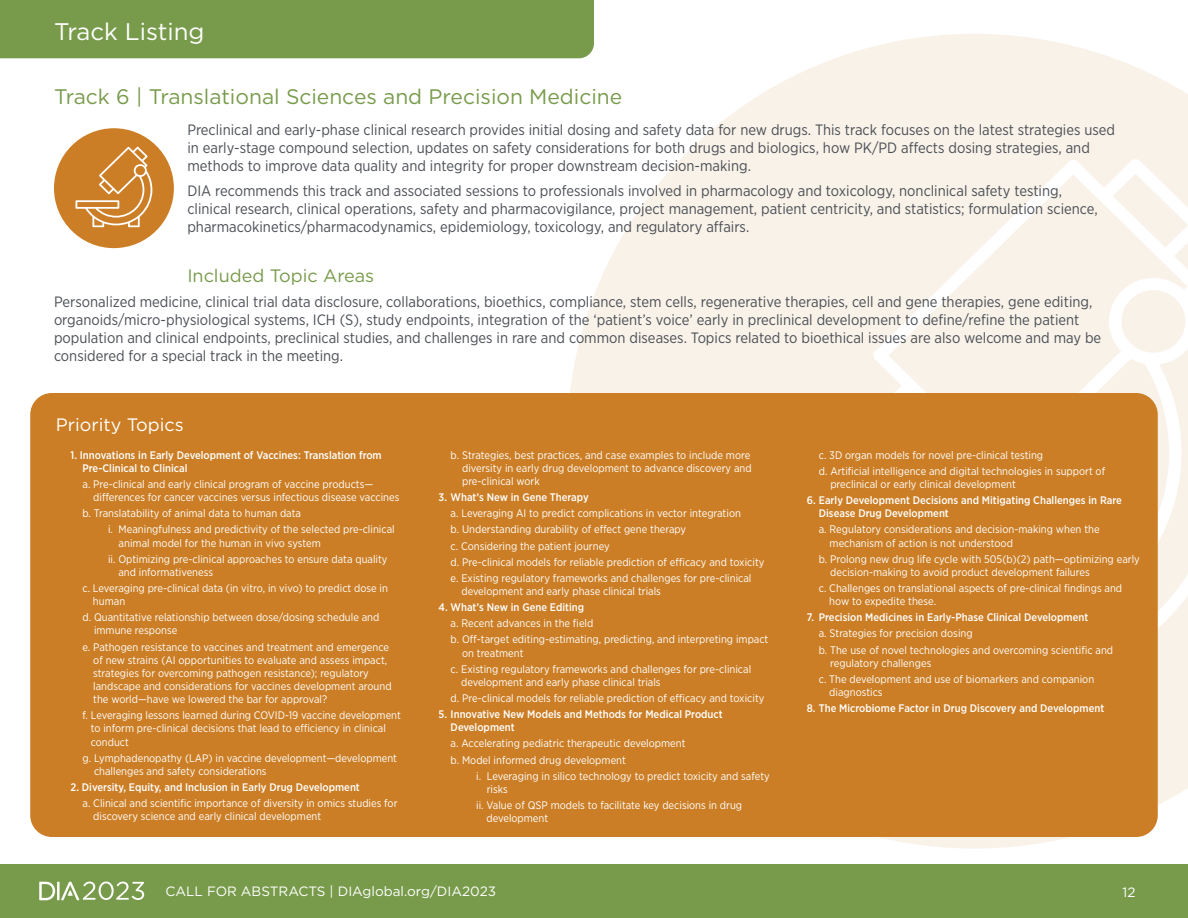
<style>
.page{position:relative;width:1188px;height:918px;background:#fff}
.page>*{position:absolute;margin:0;border:0;box-sizing:border-box;transform-origin:0 0}
.t1{font:24px "Gotham";color:#fff}
.t2{font:21px "Gotham";color:#789b4b}
.t3{font:18px "Gotham";color:#789b4b}
.t4{font:18px "Gotham";color:#fff}
.t5{font:15px/18px "Gotham Narrow";color:#4b4f55}
.t6{font:13.5px "Gotham";color:#fff}
.t7{font:10.95px/16.2px "Gotham Narrow";color:#fff}
.t8{font:500 10.95px/13.2px "Gotham Narrow";color:#fff}
</style>
<div class="page">
<div style="left:0;top:0;width:594px;height:58px;background:#789b4b"></div>
<div style="left:0;top:864px;width:1188px;height:54px;background:#789b4b"></div>
<hr style="left:57px;top:882px;width:3px;height:18px;background:#fff">
<svg style="left:39px;top:882px;width:16px;height:18px"></svg>
<svg style="left:61px;top:882px;width:83px;height:18px"></svg>
<svg style="left:567px;top:34px;width:621px;height:815px;fill:#f9f2e9"></svg>
<svg style="left:713px;top:159px;width:475px;height:547px;background:#f9f3eb"></svg>
<div style="left:30px;top:393px;width:1128px;height:444px;background:#cb7e25;border-radius:22px"></div>
<div style="left:54px;top:128px;width:120px;height:120px;background:#cb7e25;border-radius:50%"></div>
<svg style="left:75px;top:147px;width:77px;height:80px"></svg>
<h1 class="t1" style="left:54px;top:16px;width:152px">Track Listing</h1>
<h2 class="t2" style="left:54px;top:83px;width:570px">Track 6 | Translational Sciences and Precision Medicine</h2>
<p class="t5" style="left:187px;top:121px;width:929px">Preclinical and early-phase clinical research provides initial dosing and safety data for new drugs. This track focuses on the latest strategies used in early-stage compound selection, updates on safety considerations for both drugs and biologics, how PK/PD affects dosing strategies, and methods to improve data quality and integrity for proper downstream decision-making.</p>
<p class="t5" style="left:187px;top:181px;width:912px">DIA recommends this track and associated sessions to professionals involved in pharmacology and toxicology, nonclinical safety testing, clinical research, clinical operations, safety and pharmacovigilance, project management, patient centricity, and statistics; formulation science, pharmacokinetics/pharmacodynamics, epidemiology, toxicology, and regulatory affairs.</p>
<h3 class="t3" style="left:187px;top:264px;width:188px">Included Topic Areas</h3>
<p class="t5" style="left:54px;top:292px;width:1049px">Personalized medicine, clinical trial data disclosure, collaborations, bioethics, compliance, stem cells, regenerative therapies, cell and gene therapies, gene editing, organoids/micro-physiological systems, ICH (S), study endpoints, integration of the ‘patient’s voice’ early in preclinical development to define/refine the patient population and clinical endpoints, preclinical studies, and challenges in rare and common diseases. Topics related to bioethical issues are also welcome and may be considered for a special track in the meeting.</p>
<h3 class="t4" style="left:56px;top:413px;width:129px">Priority Topics</h3>
<p class="t8" style="left:83px;top:448px;width:301px;text-indent:-12px">1. Innovations in Early Development of Vaccines: Translation from<br>Pre-Clinical to Clinical</p>
<p class="t7" style="left:93px;top:477px;width:308px;line-height:13.2px;text-indent:-11px">a. Pre-clinical and early clinical program of vaccine products— differences for cancer vaccines versus infectious disease vaccines</p>
<p class="t7" style="left:108px;top:505px;width:288px;text-indent:-26px">b. Translatability of animal data to human data<br>i. Meaningfulness and predictivity of the selected pre-clinical</p>
<p class="t7" style="left:108px;top:534px;width:281px;text-indent:11px">animal model for the human in vivo system<br>ii. Optimizing pre-clinical approaches to ensure data quality</p>
<p class="t7" style="left:83px;top:564px;width:307px;text-indent:36px">and informativeness<br>c. Leveraging pre-clinical data (in vitro, in vivo) to predict dose in</p>
<p class="t7" style="left:83px;top:593px;width:298px;text-indent:10px">human<br>d. Quantitative relationship between dose/dosing schedule and</p>
<p class="t7" style="left:83px;top:622px;width:308px;text-indent:12px">immune response<br>e. Pathogen resistance to vaccines and treatment and emergence</p>
<p class="t7" style="left:93px;top:653px;width:300px;line-height:13.2px">of new strains (AI opportunities to evaluate and assess impact, strategies for overcoming pathogen resistance); regulatory landscape and considerations for vaccines development around the world—have we lowered the bar for approval?</p>
<p class="t7" style="left:91px;top:709px;width:312px;line-height:13.2px;text-indent:-8px">f. Leveraging lessons learned during COVID-19 vaccine development to inform pre-clinical decisions that lead to efficiency in clinical conduct</p>
<p class="t7" style="left:94px;top:751px;width:305px;line-height:13.2px;text-indent:-12px">g. Lymphadenopathy (LAP) in vaccine development—development challenges and safety considerations</p>
<p class="t8" style="left:70px;top:780px;width:291px">2. Diversity, Equity, and Inclusion in Early Drug Development</p>
<p class="t7" style="left:93px;top:796px;width:306px;line-height:13.2px;text-indent:-11px">a. Clinical and scientific importance of diversity in omics studies for discovery science and early clinical development</p>
<p class="t7" style="left:462px;top:448px;width:291px;line-height:13.2px;text-align:justify;text-indent:-11px">b. Strategies, best practices, and case examples to include more diversity in early drug development to advance discovery and pre-clinical work</p>
<p class="t8" style="left:439px;top:491px;width:152px">3. What’s New in Gene Therapy</p>
<p class="t7" style="left:451px;top:505px;width:315px">a. Leveraging AI to predict complications in vector integration<br>b. Understanding durability of effect gene therapy<br>c. Considering the patient journey<br>d. Pre-clinical models for reliable prediction of efficacy and toxicity e. Existing regulatory frameworks and challenges for pre-clinical</p>
<p class="t7" style="left:461px;top:583px;width:201px">development and early phase clinical trials</p>
<p class="t8" style="left:439px;top:601px;width:147px">4. What’s New in Gene Editing</p>
<p class="t7" style="left:451px;top:615px;width:319px">a. Recent advances in the field<br>b. Off-target editing-estimating, predicting, and interpreting impact</p>
<p class="t7" style="left:451px;top:644px;width:302px;text-indent:11px">on treatment<br>c. Existing regulatory frameworks and challenges for pre-clinical</p>
<p class="t7" style="left:451px;top:674px;width:315px;text-indent:10px">development and early phase clinical trials<br>d. Pre-clinical models for reliable prediction of efficacy and toxicity</p>
<p class="t8" style="left:451px;top:708px;width:274px;text-indent:-12px">5. Innovative New Models and Methods for Medical Product<br>Development</p>
<p class="t7" style="left:451px;top:735px;width:236px">a. Accelerating pediatric therapeutic development b. Model informed drug development</p>
<p class="t7" style="left:487px;top:769px;width:284px;line-height:13.2px;text-indent:-11px">i. Leveraging in silico technology to predict toxicity and safety risks</p>
<p class="t7" style="left:487px;top:798px;width:257px;line-height:13.2px;text-indent:-10px">ii. Value of QSP models to facilitate key decisions in drug development</p>
<p class="t7" style="left:819px;top:447px;width:288px">c. 3D organ models for novel pre-clinical testing<br>d. Artificial intelligence and digital technologies in support of</p>
<p class="t7" style="left:830px;top:476px;width:187px">preclinical or early clinical development</p>
<p class="t8" style="left:819px;top:494px;width:305px;text-indent:-12px">6. Early Development Decisions and Mitigating Challenges in Rare<br>Disease Drug Development</p>
<p class="t7" style="left:830px;top:523px;width:272px;line-height:13.2px;text-indent:-11px">a. Regulatory considerations and decision-making when the mechanism of action is not understood</p>
<p class="t7" style="left:830px;top:552px;width:311px;line-height:13.2px;text-indent:-11px">b. Prolong new drug life cycle with 505(b)(2) path—optimizing early decision-making to avoid product development failures</p>
<p class="t7" style="left:829px;top:581px;width:294px;line-height:13.2px;text-indent:-10px">c. Challenges on translational aspects of pre-clinical findings and how to expedite these.</p>
<p class="t8" style="left:807px;top:611px;width:283px">7. Precision Medicines in Early-Phase Clinical Development</p>
<p class="t7" style="left:819px;top:625px;width:296px">a. Strategies for precision dosing<br>b. The use of novel technologies and overcoming scientific and</p>
<p class="t7" style="left:819px;top:655px;width:277px;text-indent:11px">regulatory challenges<br>c. The development and use of biomarkers and companion</p>
<p class="t7" style="left:829px;top:684px;width:55px">diagnostics</p>
<p class="t8" style="left:807px;top:702px;width:299px">8. The Microbiome Factor in Drug Discovery and Development</p>
<p class="t6" style="left:166px;top:883px;width:332px">CALL FOR ABSTRACTS | DIAglobal.org/DIA2023</p>
<p class="t6" style="left:1123px;top:883px;width:14px">12</p>
</div>
